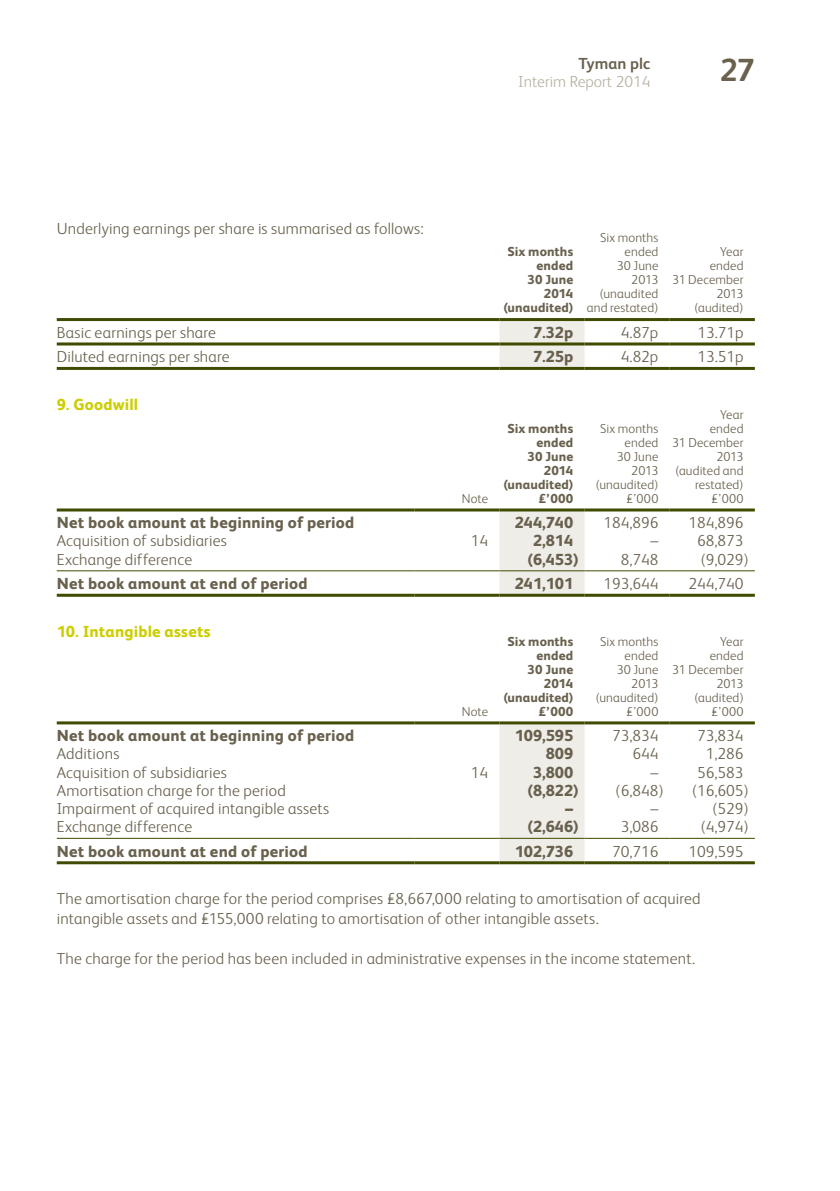
<style>
.page{position:relative;width:840px;height:1191px;background:#fff}
.page>*{position:absolute;margin:0;border:0;box-sizing:border-box;transform-origin:0 0}
.t1{font:700 32px "FS Albert";color:#69614e}
.t2{font:300 16px/20px "FS Albert";letter-spacing:.01em;color:#69614e}
.t3{font:800 16px "FS Albert";letter-spacing:.01em;color:#69614e}
.t4{font:800 16px "FS Albert";letter-spacing:.01em;color:#cdce00}
.t5{font:300 16px "FS Albert";color:#b9b2a3}
.t6{font:700 16px "FS Albert";color:#69614e}
.t7{font:300 13px/14px "FS Albert";letter-spacing:.01em;color:#69614e;text-align:right}
.t8{font:800 13px/14px "FS Albert";letter-spacing:.005em;color:#69614e;text-align:right}
</style>
<div class="page">
<svg style="left:499px;top:321px;width:85px;height:46px;background:#eceae4"></svg>
<hr style="left:57px;top:342px;width:442px;height:3px;background:#414b00">
<hr style="left:499px;top:342px;width:85px;height:3px;background:#414b00">
<hr style="left:584px;top:342px;width:85px;height:3px;background:#414b00">
<hr style="left:669px;top:342px;width:85px;height:3px;background:#414b00">
<hr style="left:57px;top:367px;width:442px;height:3px;background:#414b00">
<hr style="left:499px;top:367px;width:85px;height:3px;background:#414b00">
<hr style="left:584px;top:367px;width:85px;height:3px;background:#414b00">
<hr style="left:669px;top:367px;width:85px;height:3px;background:#414b00">
<hr style="left:57px;top:318px;width:442px;height:3px;background:#414b00">
<hr style="left:499px;top:318px;width:85px;height:3px;background:#414b00">
<hr style="left:584px;top:318px;width:85px;height:3px;background:#414b00">
<hr style="left:669px;top:318px;width:85px;height:3px;background:#414b00">
<div style="left:499px;top:511px;width:85px;height:83px;background:#efede8"></div>
<hr style="left:57px;top:570px;width:357px;height:1px;background:#414b00">
<hr style="left:414px;top:570px;width:85px;height:1px;background:#414b00">
<hr style="left:499px;top:570px;width:85px;height:1px;background:#414b00">
<hr style="left:584px;top:570px;width:85px;height:1px;background:#414b00">
<hr style="left:669px;top:570px;width:85px;height:1px;background:#414b00">
<hr style="left:57px;top:594px;width:357px;height:3px;background:#414b00">
<hr style="left:414px;top:594px;width:85px;height:3px;background:#414b00">
<hr style="left:499px;top:594px;width:85px;height:3px;background:#414b00">
<hr style="left:584px;top:594px;width:85px;height:3px;background:#414b00">
<hr style="left:669px;top:594px;width:85px;height:3px;background:#414b00">
<hr style="left:57px;top:508px;width:357px;height:3px;background:#414b00">
<hr style="left:414px;top:508px;width:85px;height:3px;background:#414b00">
<hr style="left:499px;top:508px;width:85px;height:3px;background:#414b00">
<hr style="left:584px;top:508px;width:85px;height:3px;background:#414b00">
<hr style="left:669px;top:508px;width:85px;height:3px;background:#414b00">
<div style="left:499px;top:724px;width:85px;height:137px;background:#efede8"></div>
<hr style="left:57px;top:838px;width:357px;height:1px;background:#414b00">
<hr style="left:57px;top:861px;width:357px;height:3px;background:#414b00">
<hr style="left:414px;top:861px;width:85px;height:3px;background:#414b00">
<hr style="left:499px;top:861px;width:85px;height:3px;background:#414b00">
<hr style="left:584px;top:861px;width:85px;height:3px;background:#414b00">
<hr style="left:669px;top:861px;width:85px;height:3px;background:#414b00">
<hr style="left:414px;top:838px;width:85px;height:1px;background:#414b00">
<hr style="left:499px;top:838px;width:85px;height:1px;background:#414b00">
<hr style="left:584px;top:838px;width:85px;height:1px;background:#414b00">
<hr style="left:669px;top:838px;width:85px;height:1px;background:#414b00">
<hr style="left:57px;top:721px;width:357px;height:3px;background:#414b00">
<hr style="left:414px;top:721px;width:85px;height:3px;background:#414b00">
<hr style="left:499px;top:721px;width:85px;height:3px;background:#414b00">
<hr style="left:584px;top:721px;width:85px;height:3px;background:#414b00">
<hr style="left:669px;top:721px;width:85px;height:3px;background:#414b00">
<p class="t2" style="left:57px;top:217px;width:368px">Underlying earnings per share is summarised as follows:</p>
<p class="t6" style="left:578px;top:53px;width:73px">Tyman plc</p>
<p class="t5" style="left:518px;top:71px;width:133px">Interim Report 2014</p>
<h1 class="t1" style="left:719px;top:49px;width:37px">27</h1>
<p class="t8" style="left:503px;top:244px;width:71px">Six months ended<br>30 June<br>2014 (unaudited)</p>
<p class="t7" style="left:586px;top:230px;width:73px">Six months ended<br>30 June<br>2013 (unaudited and restated)</p>
<p class="t7" style="left:671px;top:244px;width:73px">Year<br>ended<br>31 December<br>2013 (audited)</p>
<p class="t2" style="left:57px;top:321px;width:161px">Basic earnings per share</p>
<p class="t3" style="left:532px;top:321px;width:42px">7.32p</p>
<p class="t2" style="left:620px;top:321px;width:39px">4.87p</p>
<p class="t2" style="left:697px;top:321px;width:48px">13.71p</p>
<p class="t2" style="left:57px;top:346px;width:174px">Diluted earnings per share</p>
<p class="t3" style="left:532px;top:345px;width:42px">7.25p</p>
<p class="t2" style="left:620px;top:346px;width:39px">4.82p</p>
<p class="t2" style="left:697px;top:346px;width:48px">13.51p</p>
<p class="t4" style="left:57px;top:393px;width:83px">9. Goodwill</p>
<p class="t7" style="left:671px;top:407px;width:73px">Year<br>ended<br>31 December<br>2013 (audited and restated) £’000</p>
<p class="t8" style="left:503px;top:421px;width:71px">Six months ended<br>30 June<br>2014 (unaudited) £’000</p>
<p class="t7" style="left:595px;top:421px;width:64px">Six months ended<br>30 June<br>2013 (unaudited) £’000</p>
<p class="t7" style="left:461px;top:491px;width:28px">Note</p>
<p class="t3" style="left:57px;top:511px;width:299px">Net book amount at beginning of period</p>
<p class="t3" style="left:514px;top:511px;width:60px">244,740</p>
<p class="t2" style="left:603px;top:512px;width:56px">184,896</p>
<p class="t2" style="left:688px;top:512px;width:56px">184,896</p>
<p class="t2" style="left:57px;top:530px;width:171px">Acquisition of subsidiaries</p>
<p class="t2" style="left:470px;top:530px;width:19px">14</p>
<p class="t3" style="left:532px;top:529px;width:42px">2,814</p>
<p class="t2" style="left:650px;top:530px;width:9px">–</p>
<p class="t2" style="left:696px;top:530px;width:48px">68,873</p>
<p class="t2" style="left:57px;top:548px;width:137px">Exchange difference</p>
<p class="t3" style="left:527px;top:547px;width:52px">(6,453)</p>
<p class="t2" style="left:620px;top:548px;width:39px">8,748</p>
<p class="t2" style="left:700px;top:548px;width:49px">(9,029)</p>
<p class="t3" style="left:57px;top:572px;width:252px">Net book amount at end of period</p>
<p class="t3" style="left:514px;top:572px;width:60px">241,101</p>
<p class="t2" style="left:603px;top:573px;width:56px">193,644</p>
<p class="t2" style="left:688px;top:573px;width:56px">244,740</p>
<p class="t4" style="left:57px;top:619px;width:155px">10. Intangible assets</p>
<p class="t8" style="left:503px;top:633px;width:71px">Six months ended<br>30 June<br>2014 (unaudited) £’000</p>
<p class="t7" style="left:595px;top:634px;width:64px">Six months ended<br>30 June<br>2013 (unaudited) £’000</p>
<p class="t7" style="left:671px;top:634px;width:73px">Year<br>ended<br>31 December<br>2013 (audited) £’000</p>
<p class="t7" style="left:461px;top:704px;width:28px">Note</p>
<p class="t3" style="left:57px;top:724px;width:299px">Net book amount at beginning of period</p>
<p class="t3" style="left:514px;top:724px;width:60px">109,595</p>
<p class="t2" style="left:611px;top:725px;width:48px">73,834</p>
<p class="t2" style="left:696px;top:725px;width:48px">73,834</p>
<p class="t2" style="left:57px;top:743px;width:64px">Additions</p>
<p class="t3" style="left:545px;top:742px;width:29px">809</p>
<p class="t2" style="left:632px;top:743px;width:27px">644</p>
<p class="t2" style="left:705px;top:743px;width:39px">1,286</p>
<p class="t2" style="left:57px;top:761px;width:171px">Acquisition of subsidiaries</p>
<p class="t2" style="left:470px;top:761px;width:19px">14</p>
<p class="t3" style="left:532px;top:760px;width:42px">3,800</p>
<p class="t2" style="left:650px;top:761px;width:9px">–</p>
<p class="t2" style="left:696px;top:761px;width:48px">56,583</p>
<p class="t2" style="left:57px;top:779px;width:230px">Amortisation charge for the period</p>
<p class="t3" style="left:527px;top:778px;width:52px">(8,822)</p>
<p class="t2" style="left:615px;top:779px;width:49px">(6,848)</p>
<p class="t2" style="left:691px;top:779px;width:58px">(16,605)</p>
<p class="t2" style="left:57px;top:797px;width:274px">Impairment of acquired intangible assets</p>
<p class="t3" style="left:565px;top:797px;width:9px">–</p>
<p class="t2" style="left:650px;top:797px;width:9px">–</p>
<p class="t2" style="left:712px;top:797px;width:38px">(529)</p>
<p class="t2" style="left:57px;top:816px;width:137px">Exchange difference</p>
<p class="t3" style="left:527px;top:815px;width:52px">(2,646)</p>
<p class="t2" style="left:620px;top:816px;width:39px">3,086</p>
<p class="t2" style="left:700px;top:816px;width:49px">(4,974)</p>
<p class="t3" style="left:57px;top:839px;width:252px">Net book amount at end of period</p>
<p class="t3" style="left:514px;top:839px;width:60px">102,736</p>
<p class="t2" style="left:611px;top:840px;width:48px">70,716</p>
<p class="t2" style="left:688px;top:840px;width:56px">109,595</p>
<p class="t2" style="left:57px;top:888px;width:645px">The amortisation charge for the period comprises £8,667,000 relating to amortisation of acquired intangible assets and £155,000 relating to amortisation of other intangible assets.</p>
<p class="t2" style="left:57px;top:948px;width:639px">The charge for the period has been included in administrative expenses in the income statement.</p>
</div>
